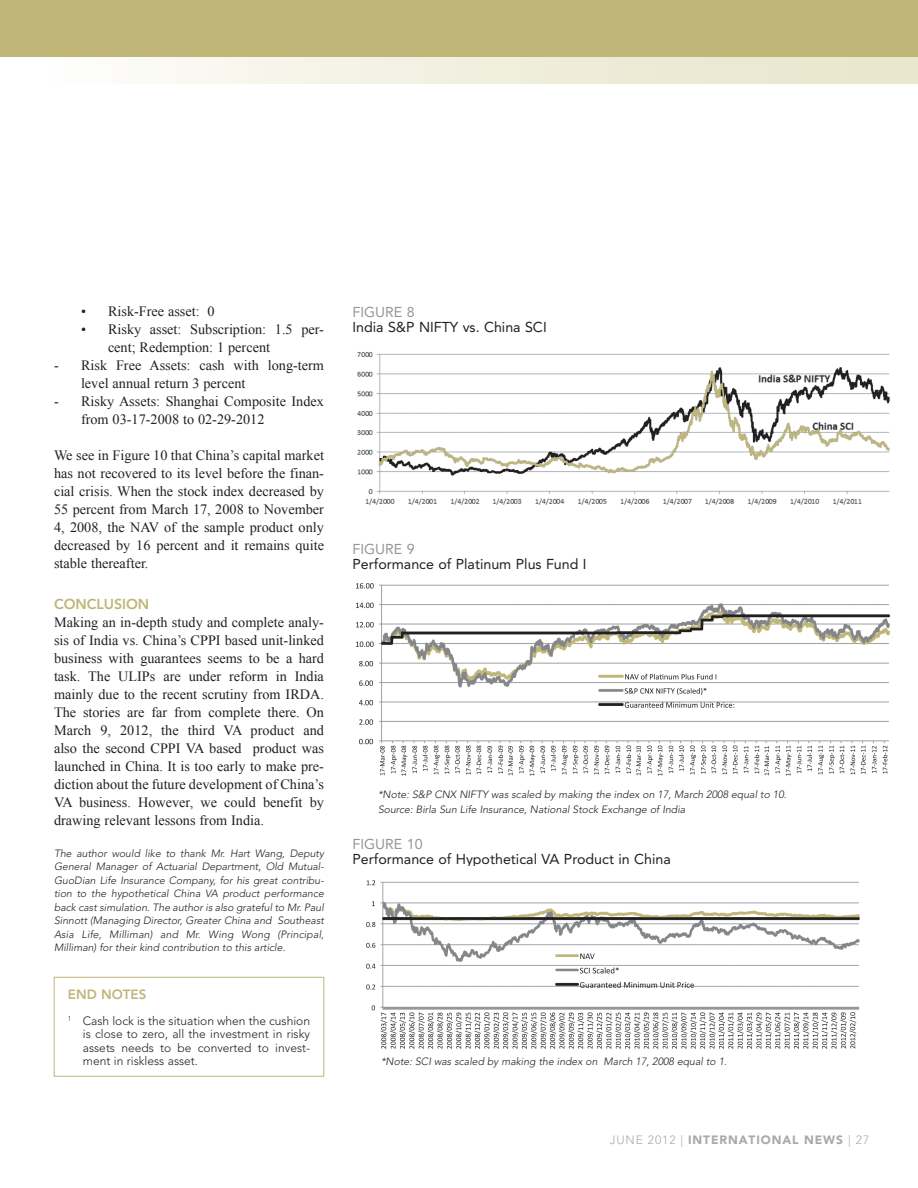
<style>
.page{position:relative;width:918px;height:1188px;background:#fff}
.page>*{position:absolute;margin:0;border:0;box-sizing:border-box;transform-origin:0 0}
.t1{font:14.25px/18px "Times New Roman";color:#231f20}
.t2{font:14.25px "Avenir";color:#231f20}
.t3{font:14.25px "Avenir";color:#939598}
.t4{font:800 14.25px "Avenir";color:#bfb678}
.t5{font:800 13.35px "Avenir";color:#bfb678}
.t6{font:300 12px/13.5px "Avenir";color:#231f20;text-align:justify}
.t7{font:900 12px "Avenir";letter-spacing:.075em;color:#a8a9ad}
.t8{font:italic 300 10.5px/13.5px "Avenir";color:#231f20;text-align:justify}
.t9{font:italic 300 10.5px/15px "Avenir LT Std";color:#231f20}
.s1{font-weight:300}
</style>
<div class="page">
<div style="left:0;top:57px;width:918px;height:26px;background:linear-gradient(to right,#fefefd,#e7e4c8)"></div>
<div style="left:0;top:0;width:918px;height:57px;background:#bfb678"></div>
<img style="left:357px;top:352px;width:533px;height:153px">
<img style="left:356px;top:583px;width:534px;height:193px">
<img style="left:366px;top:880px;width:494px;height:169px">
<div style="left:54px;top:977px;width:270px;height:99px;border:1px solid #bfb678"></div>
<p class="t1" style="left:81px;top:302px;width:135px">• Risk-Free asset: 0</p>
<p class="t1" style="left:108px;top:320px;width:218px;text-indent:-27px">• Risky asset: Subscription: 1.5 per&shy;cent; Redemption: 1 percent</p>
<p class="t1" style="left:81px;top:356px;width:245px;text-indent:-27px">- Risk Free Assets: cash with long-term level annual return 3 percent</p>
<p class="t1" style="left:81px;top:392px;width:245px;text-indent:-27px">- Risky Assets: Shanghai Composite Index from 03-17-2008 to 02-29-2012</p>
<p class="t1" style="left:54px;top:446px;width:272px;text-align:justify">We see in Figure 10 that China’s capital market has not recovered to its level before the finan&shy;cial crisis. When the stock index decreased by 55 percent from March 17, 2008 to November 4, 2008, the NAV of the sample product only decreased by 16 percent and it remains quite stable thereafter.</p>
<p class="t4" style="left:54px;top:596px;width:20px">CONCLUSION</p>
<p class="t1" style="left:54px;top:613px;width:272px;text-align:justify">Making an in-depth study and complete analy&shy;sis of India vs. China’s CPPI based unit-linked business with guarantees seems to be a hard task. The ULIPs are under reform in India mainly due to the recent scrutiny from IRDA.<br>The stories are far from complete there. On March 9, 2012, the third VA product and also the second CPPI VA based product was launched in China. It is too early to make pre&shy;diction about the future development of China’s VA business. However, we could benefit by drawing relevant lessons from India.</p>
<p class="t8" style="left:54px;top:846px;width:272px">The author would like to thank Mr. Hart Wang, Deputy General Manager of Actuarial Department, Old Mutual-GuoDian Life Insurance Company, for his great contribu&shy;tion to the hypothetical China VA product performance back cast simulation. The author is also grateful to Mr. Paul Sinnott (Managing Director, Greater China and Southeast Asia Life, Milliman) and Mr. Wing Wong (Principal, Milliman) for their kind contribution to this article.</p>
<p class="t5" style="left:68px;top:987px;width:80px">END NOTES</p>
<p class="t6" style="left:83px;top:1014px;width:229px;text-indent:-15px"><sup>1</sup> Cash lock is the situation when the cushion is close to zero, all the investment in risky assets needs to be converted to invest&shy;ment in riskless asset.</p>
<p class="t3" style="left:352px;top:303px;width:17px">Figure</p>
<p class="t3" style="left:407px;top:303px;width:9px">8</p>
<p class="t2" style="left:352px;top:318px;width:196px">India S&amp;P NIFTY vs. China SCI</p>
<p class="t3" style="left:352px;top:541px;width:17px">Figure</p>
<p class="t3" style="left:407px;top:541px;width:9px">9</p>
<p class="t2" style="left:352px;top:556px;width:236px">Performance of Platinum Plus Fund I</p>
<p class="t9" style="left:378px;top:787px;width:410px">*Note: S&amp;P CNX NIFTY was scaled by making the index on 17, March 2008 equal to 10.<br>Source: Birla Sun Life Insurance, National Stock Exchange of India</p>
<p class="t3" style="left:352px;top:835px;width:17px">Figure</p>
<p class="t3" style="left:407px;top:835px;width:17px">10</p>
<p class="t2" style="left:352px;top:850px;width:320px">Performance of Hypothetical VA Product in China</p>
<p class="t9" style="left:381px;top:1054px;width:348px">*Note: SCI was scaled by making the index on March 17, 2008 equal to 1.</p>
<p class="t7" style="left:610px;top:1132px;width:261px"><span class="s1">JUNE 2012 |</span> INTERNATIONAL NEWS <span class="s1">| 27</span></p>
</div>
